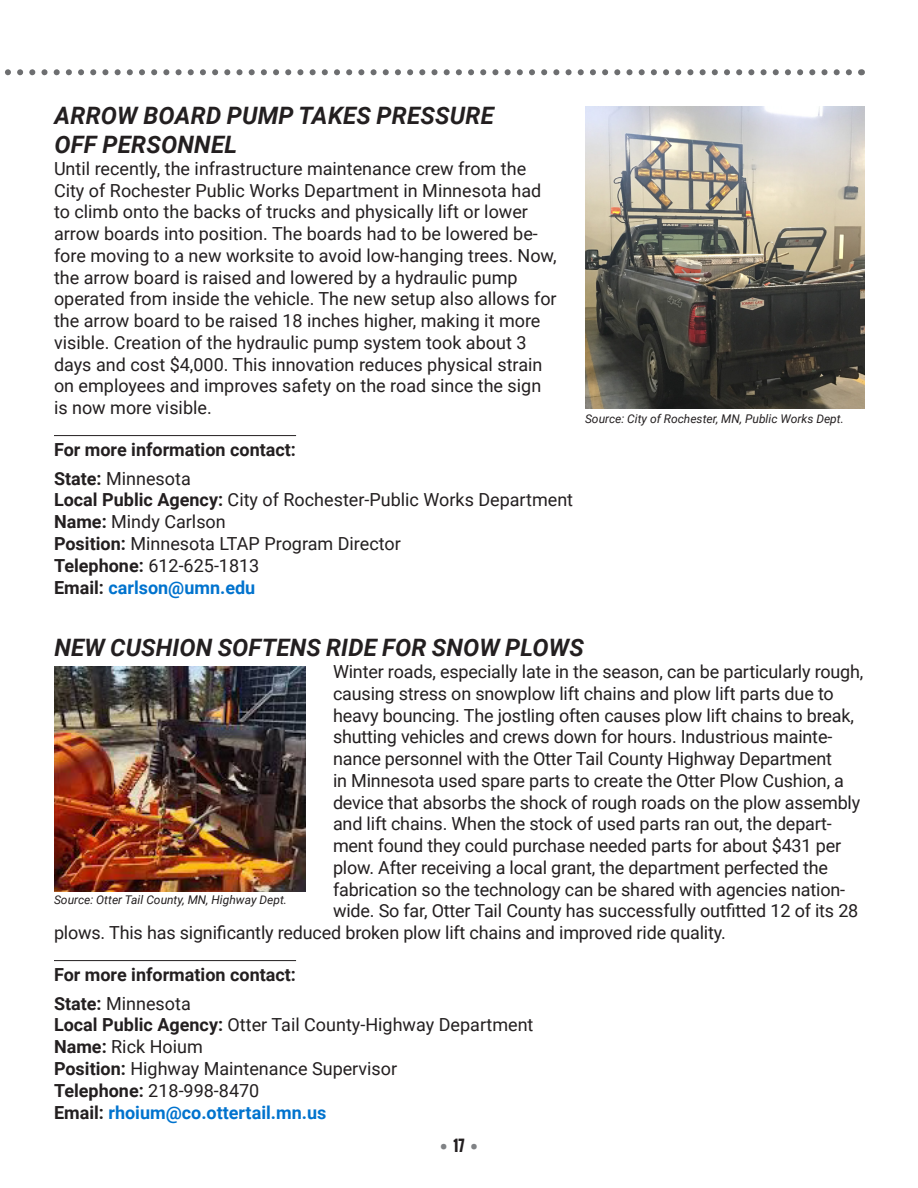
<style>
.page{position:relative;width:918px;height:1188px;background:#fff}
.page>*{position:absolute;margin:0;border:0;box-sizing:border-box;transform-origin:0 0}
.Heading_2{font:italic 700 24px/29px "Roboto";letter-spacing:.01em;color:#231f20}
.t1{font:18px/21.8px "Roboto";letter-spacing:-.01em;color:#231f20}
.t2{font:700 18px "Roboto";color:#231f20}
.t3{font:700 18px "Roboto";color:#0073ce}
.t4{font:700 15px "Oswald";color:#808285}
.t5{font:italic 12px "Roboto";color:#231f20}
.s1{font-weight:700}
.s2{color:#231f20}
</style>
<div class="page">
<svg style="left:5px;top:69px;width:844px;height:6px"></svg>
<hr style="left:54px;top:435px;width:242px;height:1px;background:#231f20">
<hr style="left:54px;top:960px;width:242px;height:1px;background:#231f20">
<img style="left:585px;top:106px;width:279px;height:303px">
<img style="left:54px;top:667px;width:252px;height:224px">
<p class="Heading_2" style="left:54px;top:100px;width:441px">ARROW BOARD PUMP TAKES PRESSURE<br>OFF PERSONNEL</p>
<p class="t1" style="left:54px;top:157px;width:504px">Until recently, the infrastructure maintenance crew from the City of Rochester Public Works Department in Minnesota had to climb onto the backs of trucks and physically lift or lower arrow boards into position. The boards had to be lowered be&shy;fore moving to a new worksite to avoid low-hanging trees. Now, the arrow board is raised and lowered by a hydraulic pump operated from inside the vehicle. The new setup also allows for the arrow board to be raised 18 inches higher, making it more visible. Creation of the hydraulic pump system took about 3 days and cost $4,000. This innovation reduces physical strain on employees and improves safety on the road since the sign is now more visible.</p>
<p class="t2" style="left:54px;top:437px;width:244px">For more information contact:</p>
<p class="t1" style="left:54px;top:467px;width:138px"><span class="s1">State:</span> Minnesota</p>
<p class="t1" style="left:54px;top:489px;width:521px"><span class="s1">Local Public Agency:</span> City of Rochester-Public Works Department</p>
<p class="t1" style="left:54px;top:510px;width:173px"><span class="s1">Name:</span> Mindy Carlson</p>
<p class="t1" style="left:54px;top:532px;width:348px"><span class="s1">Position:</span> Minnesota LTAP Program Director</p>
<p class="t1" style="left:54px;top:554px;width:207px"><span class="s1">Telephone:</span> 612-625-1813</p>
<p class="t3" style="left:54px;top:574px;width:203px"><span class="s2">Email:</span> carlson@umn.edu</p>
<p class="t5" style="left:585px;top:410px;width:260px">Source: City of Rochester, MN, Public Works Dept.</p>
<p class="Heading_2" style="left:54px;top:632px;width:531px">NEW CUSHION SOFTENS RIDE FOR SNOW PLOWS</p>
<p class="t1" style="left:333px;top:660px;width:532px">Winter roads, especially late in the season, can be particularly rough,</p>
<p class="t1" style="left:333px;top:682px;width:502px">causing stress on snowplow lift chains and plow lift parts due to</p>
<p class="t1" style="left:333px;top:704px;width:522px">heavy bouncing. The jostling often causes plow lift chains to break,</p>
<p class="t1" style="left:333px;top:725px;width:501px">shutting vehicles and crews down for hours. Industrious mainte-</p>
<p class="t1" style="left:333px;top:747px;width:501px">nance personnel with the Otter Tail County Highway Department</p>
<p class="t1" style="left:333px;top:769px;width:513px">in Minnesota used spare parts to create the Otter Plow Cushion, a</p>
<p class="t1" style="left:333px;top:791px;width:529px">device that absorbs the shock of rough roads on the plow assembly</p>
<p class="t1" style="left:333px;top:812px;width:500px">and lift chains. When the stock of used parts ran out, the depart-</p>
<p class="t1" style="left:333px;top:834px;width:510px">ment found they could purchase needed parts for about $431 per</p>
<p class="t1" style="left:333px;top:856px;width:497px">plow. After receiving a local grant, the department perfected the</p>
<p class="t1" style="left:333px;top:878px;width:514px">fabrication so the technology can be shared with agencies nation-</p>
<p class="t1" style="left:333px;top:899px;width:527px">wide. So far, Otter Tail County has successfully outfitted 12 of its 28</p>
<p class="t1" style="left:54px;top:921px;width:673px">plows. This has significantly reduced broken plow lift chains and improved ride quality.</p>
<p class="t2" style="left:54px;top:962px;width:244px">For more information contact:</p>
<p class="t1" style="left:54px;top:992px;width:138px"><span class="s1">State:</span> Minnesota</p>
<p class="t1" style="left:54px;top:1014px;width:481px"><span class="s1">Local Public Agency:</span> Otter Tail County-Highway Department</p>
<p class="t1" style="left:54px;top:1035px;width:150px"><span class="s1">Name:</span> Rick Hoium</p>
<p class="t1" style="left:54px;top:1057px;width:345px"><span class="s1">Position:</span> Highway Maintenance Supervisor</p>
<p class="t1" style="left:54px;top:1079px;width:207px"><span class="s1">Telephone:</span> 218-998-8470</p>
<p class="t3" style="left:54px;top:1099px;width:274px"><span class="s2">Email:</span> rhoium@co.ottertail.mn.us</p>
<p class="t5" style="left:54px;top:891px;width:235px">Source: Otter Tail County, MN, Highway Dept.</p>
<p class="t4" style="left:440px;top:1134px;width:39px">• <span class="s2">17</span> •</p>
</div>
